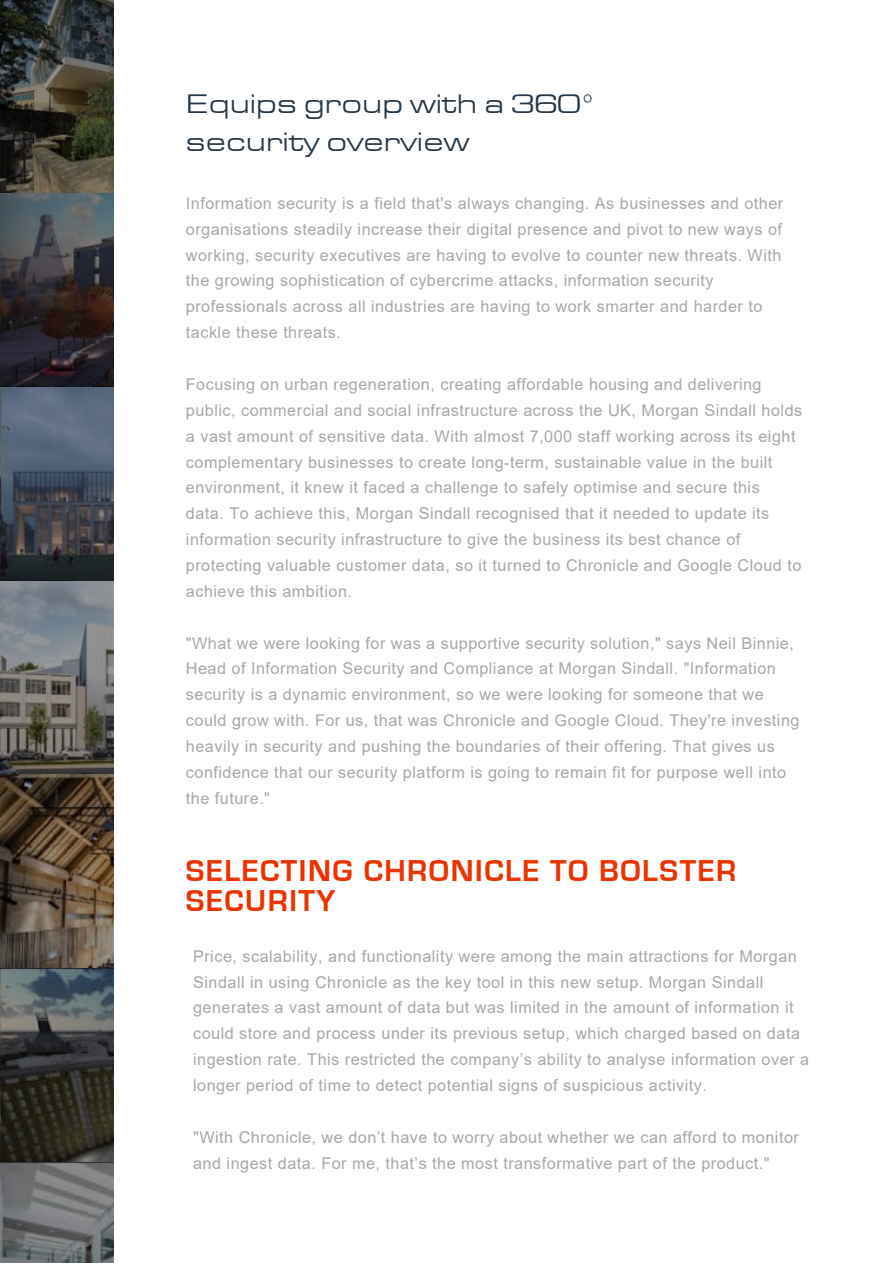
<style>
.page{position:relative;width:893px;height:1264px;background:#fff}
.page>*{position:absolute;margin:0;border:0;box-sizing:border-box;transform-origin:0 0}
.t1{font:700 31.2px/30.5px "Eurostile";letter-spacing:.05em;color:#eb3300}
.t2{font:27.75px/38.2px "Eurostile Extended";color:#253746}
.t3{font:16.2px/25.8px "Arial";letter-spacing:.03em;color:#a8a8a8}
</style>
<div class="page">
<img style="left:0;top:0;width:114px;height:1262px">
<h2 class="t2" style="left:186px;top:87px;width:410px">Equips group with a 360° security overview</h2>
<p class="t3" style="left:186px;top:190px;width:599px">Information security is a field that's always changing. As businesses and other organisations steadily increase their digital presence and pivot to new ways of working, security executives are having to evolve to counter new threats. With the growing sophistication of cybercrime attacks, information security professionals across all industries are having to work smarter and harder to tackle these threats.</p>
<p class="t3" style="left:186px;top:371px;width:617px">Focusing on urban regeneration, creating affordable housing and delivering public, commercial and social infrastructure across the UK, Morgan Sindall holds a vast amount of sensitive data. With almost 7,000 staff working across its eight complementary businesses to create long-term, sustainable value in the built environment, it knew it faced a challenge to safely optimise and secure this<br>data. To achieve this, Morgan Sindall recognised that it needed to update its information security infrastructure to give the business its best chance of protecting valuable customer data, so it turned to Chronicle and Google Cloud to achieve this ambition.</p>
<p class="t3" style="left:186px;top:630px;width:615px">"What we were looking for was a supportive security solution," says Neil Binnie, Head of Information Security and Compliance at Morgan Sindall. "Information security is a dynamic environment, so we were looking for someone that we could grow with. For us, that was Chronicle and Google Cloud. They're investing heavily in security and pushing the boundaries of their offering. That gives us confidence that our security platform is going to remain fit for purpose well into the future."</p>
<h1 class="t1" style="left:186px;top:856px;width:551px">SELECTING CHRONICLE TO BOLSTER<br>SECURITY</h1>
<p class="t3" style="left:193px;top:943px;width:617px">Price, scalability, and functionality were among the main attractions for Morgan Sindall in using Chronicle as the key tool in this new setup. Morgan Sindall generates a vast amount of data but was limited in the amount of information it could store and process under its previous setup, which charged based on data ingestion rate. This restricted the company’s ability to analyse information over a longer period of time to detect potential signs of suspicious activity.</p>
<p class="t3" style="left:193px;top:1124px;width:607px">"With Chronicle, we don’t have to worry about whether we can afford to monitor and ingest data. For me, that’s the most transformative part of the product."</p>
</div>
